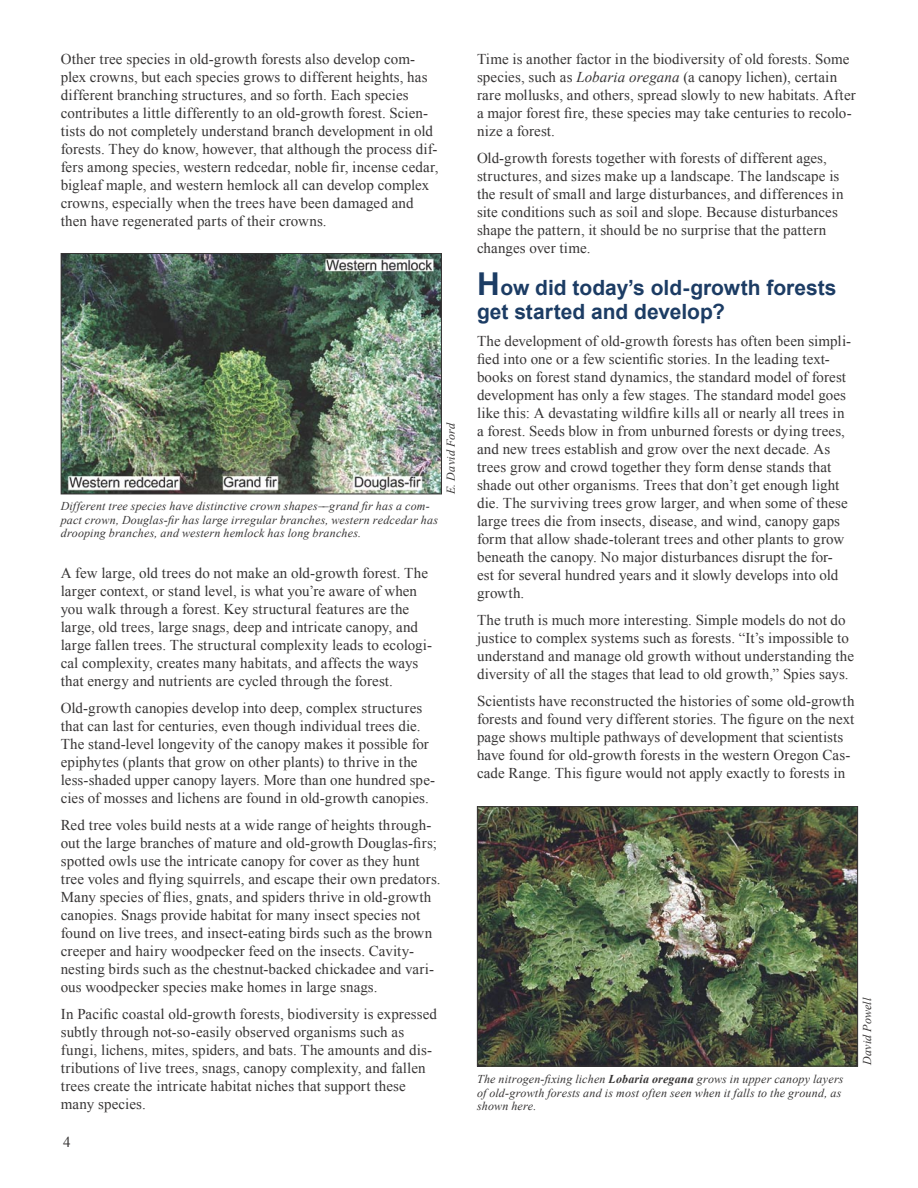
<style>
.page{position:relative;width:918px;height:1188px;background:#fff}
.page>*{position:absolute;margin:0;border:0;box-sizing:border-box;transform-origin:0 0}
.t1{font:700 21px/24px "Arial";color:#1c3c64}
.t2{font:15px/18px "Times New Roman";letter-spacing:.005em;color:#373535}
.t3{font:italic 12px/13.5px "Times New Roman";letter-spacing:.015em;color:#373535}
.s1{font-style:italic}
.s2{font-size:31.5px}
.s3{font-weight:700}
</style>
<div class="page">
<img style="left:63px;top:255px;width:377px;height:237px">
<div style="left:61px;top:253px;width:381px;height:241px;border:1px solid #373535"></div>
<img style="left:479px;top:808px;width:377px;height:256px">
<div style="left:477px;top:806px;width:381px;height:260px;border:1px solid #373535"></div>
<p class="t2" style="left:61px;top:50px;width:379px">Other tree species in old-growth forests also develop com&shy;plex crowns, but each species grows to different heights, has different branching structures, and so forth. Each species contributes a little differently to an old-growth forest. Scien&shy;tists do not completely understand branch development in old forests. They do know, however, that although the process dif&shy;fers among species, western redcedar, noble fir, incense cedar, bigleaf maple, and western hemlock all can develop complex crowns, especially when the trees have been damaged and then have regenerated parts of their crowns.</p>
<p class="t3" style="left:61px;top:499px;width:379px">Different tree species have distinctive crown shapes−−grand fir has a com&shy;pact crown, Douglas-fir has large irregular branches, western redcedar has drooping branches, and western hemlock has long branches.</p>
<p class="t3" style="left:444px;top:494px;width:73px;rotate:-90deg">E. David Ford</p>
<p class="t2" style="left:61px;top:564px;width:373px">A few large, old trees do not make an old-growth forest. The larger context, or stand level, is what you’re aware of when you walk through a forest. Key structural features are the large, old trees, large snags, deep and intricate canopy, and large fallen trees. The structural complexity leads to ecologi&shy;cal complexity, creates many habitats, and affects the ways that energy and nutrients are cycled through the forest.</p>
<p class="t2" style="left:61px;top:699px;width:376px">Old-growth canopies develop into deep, complex structures that can last for centuries, even though individual trees die.<br>The stand-level longevity of the canopy makes it possible for epiphytes (plants that grow on other plants) to thrive in the less-shaded upper canopy layers. More than one hundred spe&shy;cies of mosses and lichens are found in old-growth canopies.</p>
<p class="t2" style="left:61px;top:816px;width:381px">Red tree voles build nests at a wide range of heights through&shy;out the large branches of mature and old-growth Douglas-firs; spotted owls use the intricate canopy for cover as they hunt tree voles and flying squirrels, and escape their own predators.<br>Many species of flies, gnats, and spiders thrive in old-growth canopies. Snags provide habitat for many insect species not found on live trees, and insect-eating birds such as the brown creeper and hairy woodpecker feed on the insects. Cavity&shy;nesting birds such as the chestnut-backed chickadee and vari&shy;ous woodpecker species make homes in large snags.</p>
<p class="t2" style="left:61px;top:1005px;width:378px">In Pacific coastal old-growth forests, biodiversity is expressed subtly through not-so-easily observed organisms such as fungi, lichens, mites, spiders, and bats. The amounts and dis&shy;tributions of live trees, snags, canopy complexity, and fallen trees create the intricate habitat niches that support these many species.</p>
<p class="t2" style="left:63px;top:1132px;width:9px">4</p>
<p class="t2" style="left:477px;top:50px;width:380px">Time is another factor in the biodiversity of old forests. Some species, such as <span class="s1">Lobaria oregana</span> (a canopy lichen), certain rare mollusks, and others, spread slowly to new habitats. After a major forest fire, these species may take centuries to recolo&shy;nize a forest.</p>
<p class="t2" style="left:477px;top:149px;width:368px">Old-growth forests together with forests of different ages, structures, and sizes make up a landscape. The landscape is the result of small and large disturbances, and differences in site conditions such as soil and slope. Because disturbances shape the pattern, it should be no surprise that the pattern changes over time.</p>
<h1 class="t1" style="left:477px;top:276px;width:361px"><span class="s2">H</span>ow did today’s old-growth forests get started and develop?</h1>
<p class="t2" style="left:477px;top:332px;width:376px">The development of old-growth forests has often been simpli&shy;fied into one or a few scientific stories. In the leading text&shy;books on forest stand dynamics, the standard model of forest development has only a few stages. The standard model goes like this: A devastating wildfire kills all or nearly all trees in a forest. Seeds blow in from unburned forests or dying trees, and new trees establish and grow over the next decade. As trees grow and crowd together they form dense stands that shade out other organisms. Trees that don’t get enough light die. The surviving trees grow larger, and when some of these large trees die from insects, disease, and wind, canopy gaps form that allow shade-tolerant trees and other plants to grow beneath the canopy. No major disturbances disrupt the for&shy;est for several hundred years and it slowly develops into old growth.</p>
<p class="t2" style="left:477px;top:611px;width:379px">The truth is much more interesting. Simple models do not do justice to complex systems such as forests. “It’s impossible to understand and manage old growth without understanding the diversity of all the stages that lead to old growth,” Spies says.</p>
<p class="t2" style="left:477px;top:692px;width:379px">Scientists have reconstructed the histories of some old-growth forests and found very different stories. The figure on the next page shows multiple pathways of development that scientists have found for old-growth forests in the western Oregon Cas&shy;cade Range. This figure would not apply exactly to forests in</p>
<p class="t3" style="left:477px;top:1072px;width:368px">The nitrogen-fixing lichen <span class="s3">Lobaria oregana</span> grows in upper canopy layers of old-growth forests and is most often seen when it falls to the ground, as shown here.</p>
<p class="t3" style="left:860px;top:1065px;width:69px;rotate:-90deg">David Powell</p>
</div>
